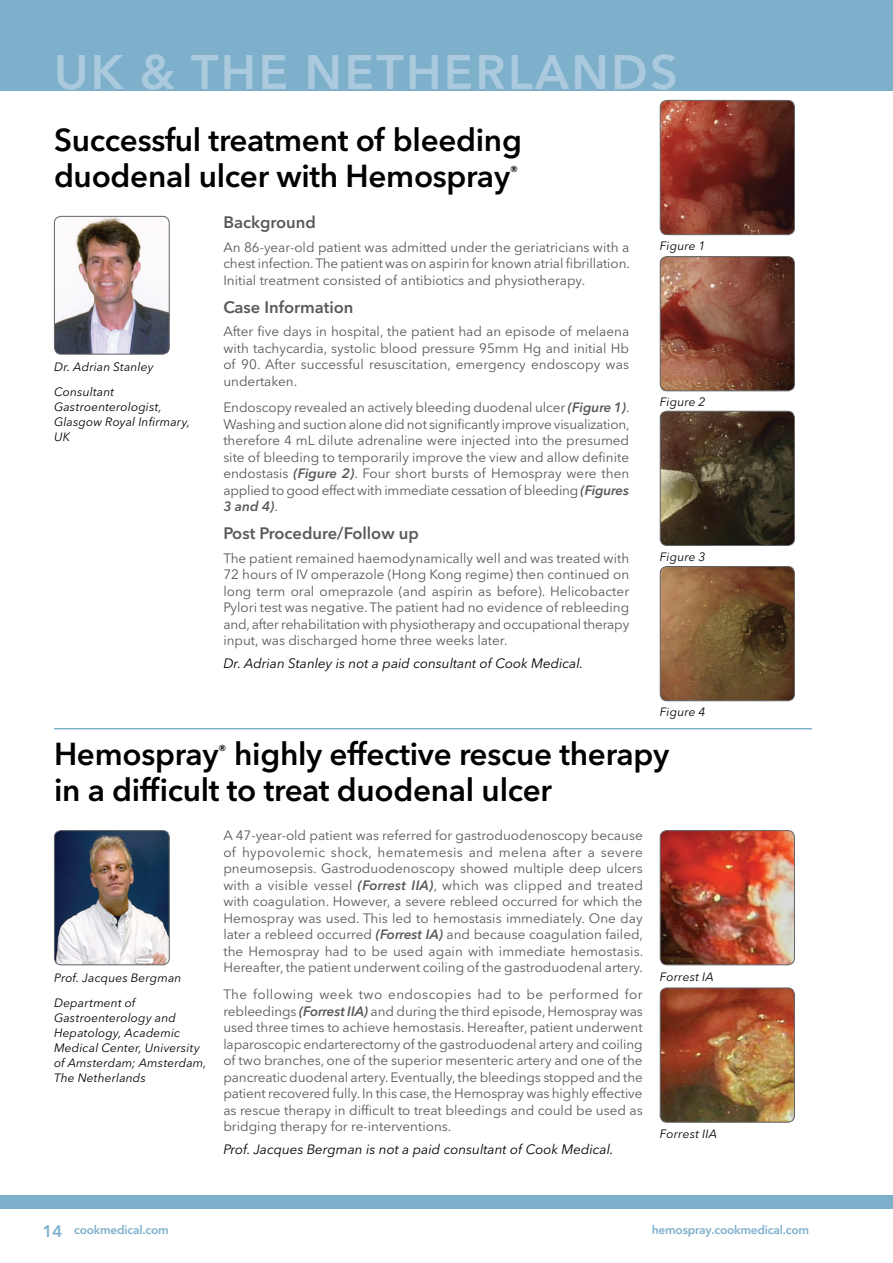
<style>
.page{position:relative;width:893px;height:1263px;background:#fff}
.page>*{position:absolute;margin:0;border:0;box-sizing:border-box;transform-origin:0 0}
.t1{font:600 48px "Avenir Next LT Pro";letter-spacing:.05em;color:#accade}
.t2{font:600 31.5px/36px "Avenir Next LT Pro";letter-spacing:-.01em;color:#000}
.t3{font:600 16.5px "Avenir Next LT Pro";color:#58595b}
.t4{font:600 14.1px "Avenir Next LT Pro";color:#000}
.t5{font:13.5px/16.5px "Avenir Next LT Pro";color:#58595b;text-align:justify}
.t6{font:italic 13.5px "Avenir Next LT Pro";color:#000}
.t7{font:italic 12px/15px "Avenir Next LT Pro";letter-spacing:.01em;color:#000}
.t8{font:600 12px "Avenir Next LT Pro";letter-spacing:-.02em;color:#7eb0cc}
.s1{font-weight:600;font-style:italic}
.s2{font-size:16.5px}
</style>
<div class="page">
<div style="left:0;top:0;width:893px;height:90px;background:#7eb0cc"></div>
<div style="left:0;top:1196px;width:893px;height:13px;background:#7eb0cc"></div>
<img style="left:54px;top:831px;width:115px;height:134px">
<div style="left:54px;top:830px;width:116px;height:135px;border:1px solid #636466;border-radius:7px"></div>
<img style="left:660px;top:100px;width:134px;height:135px">
<div style="left:660px;top:100px;width:135px;height:135px;border:1px solid #636466;border-radius:7px"></div>
<img style="left:660px;top:257px;width:134px;height:134px">
<div style="left:660px;top:256px;width:135px;height:135px;border:1px solid #636466;border-radius:7px"></div>
<img style="left:660px;top:411px;width:134px;height:134px">
<div style="left:660px;top:411px;width:135px;height:135px;border:1px solid #636466;border-radius:7px"></div>
<img style="left:660px;top:830px;width:134px;height:135px">
<div style="left:660px;top:830px;width:135px;height:135px;border:1px solid #636466;border-radius:7px"></div>
<img style="left:660px;top:988px;width:134px;height:134px">
<div style="left:660px;top:987px;width:135px;height:135px;border:1px solid #636466;border-radius:7px"></div>
<img style="left:660px;top:566px;width:134px;height:135px">
<div style="left:660px;top:566px;width:135px;height:135px;border:1px solid #636466;border-radius:7px"></div>
<img style="left:54px;top:216px;width:115px;height:138px">
<div style="left:54px;top:216px;width:116px;height:139px;border:1px solid #636466;border-radius:7px"></div>
<hr style="left:54px;top:728px;width:758px;height:1px;background:#7eb0cc">
<h1 class="t1" style="left:54px;top:43px;width:625px">UK &amp; THE NETHERLANDS</h1>
<h2 class="t2" style="left:54px;top:122px;width:469px">Successful treatment of bleeding duodenal ulcer with Hemospray</h2>
<p class="t4" style="left:510px;top:163px;width:10px">®</p>
<p class="t7" style="left:54px;top:354px;width:101px;line-height:25.2px">Dr. Adrian Stanley<br>Consultant</p>
<p class="t7" style="left:54px;top:399px;width:138px">Gastroenterologist,<br>Glasgow Royal Infirmary,<br>UK</p>
<p class="t3" style="left:223px;top:213px;width:94px">Background</p>
<p class="t5" style="left:223px;top:239px;width:408px">An 86-year-old patient was admitted under the geriatricians with a chest infection. The patient was on aspirin for known atrial fibrillation.<br>Initial treatment consisted of antibiotics and physiotherapy.</p>
<p class="t3" style="left:223px;top:297px;width:132px">Case Information</p>
<p class="t5" style="left:223px;top:323px;width:407px">After five days in hospital, the patient had an episode of melaena with tachycardia, systolic blood pressure 95mm Hg and initial Hb of 90. After successful resuscitation, emergency endoscopy was undertaken.</p>
<p class="t5" style="left:223px;top:399px;width:408px">Endoscopy revealed an actively bleeding duodenal ulcer <span class="s1">(Figure 1)</span>.<br>Washing and suction alone did not significantly improve visualization, therefore 4 mL dilute adrenaline were injected into the presumed site of bleeding to temporarily improve the view and allow definite endostasis <span class="s1">(Figure 2)</span>. Four short bursts of Hemospray were then applied to good effect with immediate cessation of bleeding <span class="s1">(Figures 3 and 4)</span>.</p>
<p class="t3" style="left:223px;top:524px;width:197px">Post Procedure/Follow up</p>
<p class="t5" style="left:223px;top:550px;width:407px">The patient remained haemodynamically well and was treated with 72 hours of IV omperazole (Hong Kong regime) then continued on long term oral omeprazole (and aspirin as before). Helicobacter Pylori test was negative. The patient had no evidence of rebleeding and, after rehabilitation with physiotherapy and occupational therapy input, was discharged home three weeks later.</p>
<p class="t6" style="left:223px;top:656px;width:362px">Dr. Adrian Stanley is not a paid consultant of Cook Medical.</p>
<p class="t7" style="left:660px;top:238px;width:47px">Figure 1</p>
<p class="t7" style="left:660px;top:394px;width:47px">Figure 2</p>
<p class="t7" style="left:660px;top:549px;width:47px">Figure 3</p>
<p class="t7" style="left:660px;top:704px;width:47px">Figure 4</p>
<h2 class="t2" style="left:54px;top:736px;width:617px;text-indent:180px">highly effective rescue therapy in a difficult to treat duodenal ulcer</h2>
<h2 class="t2" style="left:54px;top:736px;width:166px">Hemospray</h2>
<p class="t4" style="left:218px;top:741px;width:10px">®</p>
<p class="t7" style="left:54px;top:965px;width:129px;line-height:25.2px">Prof. Jacques Bergman<br>Department of</p>
<p class="t7" style="left:54px;top:1010px;width:154px">Gastroenterology and<br>Hepatology, Academic<br>Medical Center, University of Amsterdam; Amsterdam,<br>The Netherlands</p>
<p class="t5" style="left:223px;top:827px;width:421px">A 47-year-old patient was referred for gastroduodenoscopy because of hypovolemic shock, hematemesis and melena after a severe pneumosepsis. Gastroduodenoscopy showed multiple deep ulcers with a visible vessel <span class="s1">(Forrest IIA)</span>, which was clipped and treated with coagulation. However, a severe rebleed occurred for which the Hemospray was used. This led to hemostasis immediately. One day later a rebleed occurred <span class="s1">(Forrest IA)</span> and because coagulation failed, the Hemospray had to be used again with immediate hemostasis.<br>Hereafter, the patient underwent coiling of the gastroduodenal artery.</p>
<p class="t5" style="left:223px;top:986px;width:421px">The following week two endoscopies had to be performed for rebleedings <span class="s1">(Forrest IIA)</span> and during the third episode, Hemospray was used three times to achieve hemostasis. Hereafter, patient underwent laparoscopic endarterectomy of the gastroduodenal artery and coiling of two branches, one of the superior mesenteric artery and one of the pancreatic duodenal artery. Eventually, the bleedings stopped and the patient recovered fully. In this case, the Hemospray was highly effective as rescue therapy in difficult to treat bleedings and could be used as bridging therapy for re-interventions.</p>
<p class="t6" style="left:223px;top:1141px;width:392px">Prof. Jacques Bergman is not a paid consultant of Cook Medical.</p>
<p class="t7" style="left:660px;top:969px;width:56px">Forrest IA</p>
<p class="t7" style="left:660px;top:1127px;width:59px">Forrest IIA</p>
<p class="t8" style="left:43px;top:1222px;width:128px"><span class="s2">14</span> cookmedical.com</p>
<p class="t8" style="left:652px;top:1222px;width:159px">hemospray.cookmedical.com</p>
</div>
